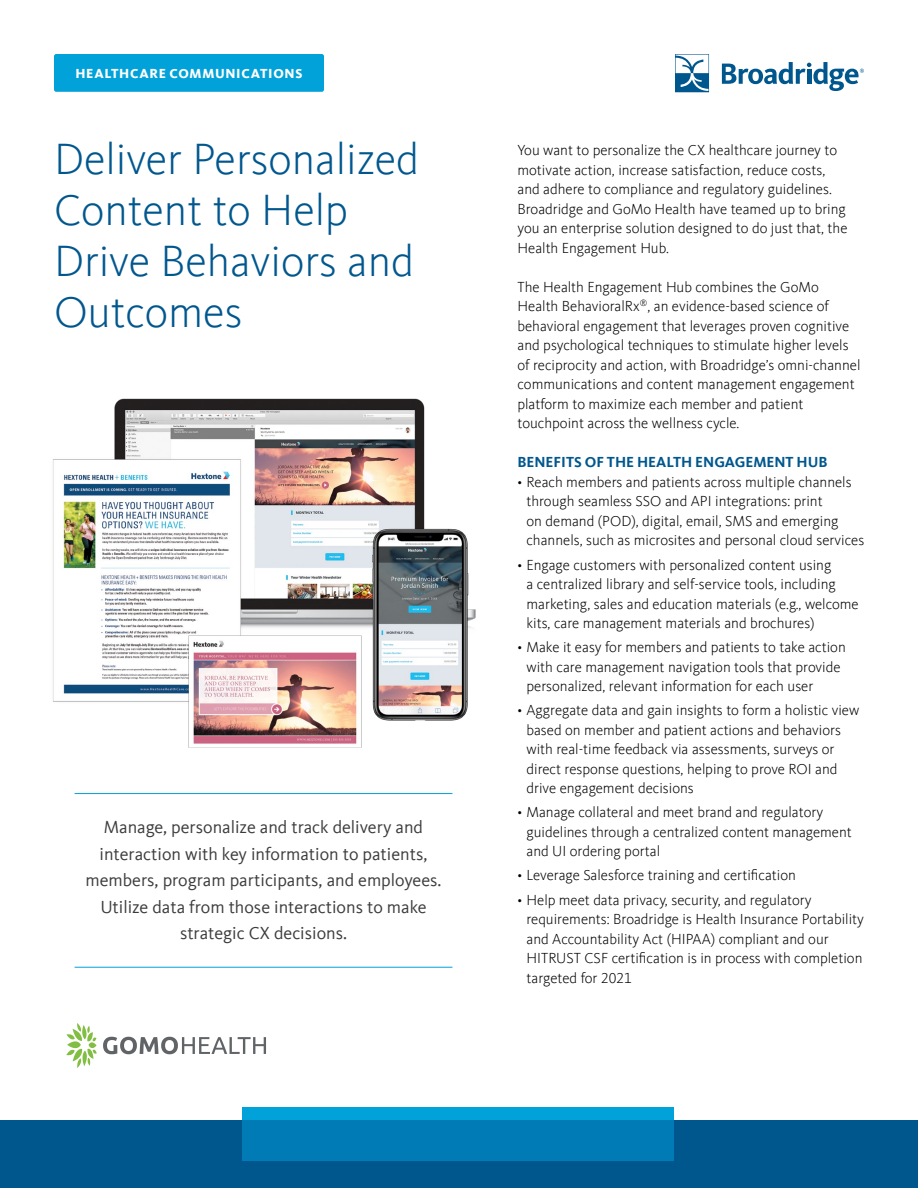
<style>
.page{position:relative;width:918px;height:1188px;background:#fff}
.page>*{position:absolute;margin:0;border:0;box-sizing:border-box;transform-origin:0 0}
.t1{font:300 45px/51px "Kievit Offc";color:#00578e}
.t2{font:18px/26.4px "Kievit Offc";color:#3d3c3d;text-align:center}
.t3{font:300 15px/19.5px "Kievit Offc";color:#000}
.t4{font:700 15px "Kievit Offc";color:#00578e}
.t5{font:800 13.5px "Kievit Offc";letter-spacing:.05em;color:#fff}
</style>
<div class="page">
<div style="left:0;top:1120px;width:918px;height:68px;background:#00578e"></div>
<div style="left:242px;top:1107px;width:432px;height:13px;background:#00a2d9"></div>
<svg style="left:722px;top:62px;width:142px;height:29px"></svg>
<svg style="left:675px;top:54px;width:34px;height:38px"></svg>
<svg style="left:66px;top:1023px;width:31px;height:45px"></svg>
<svg style="left:103px;top:1037px;width:163px;height:17px"></svg>
<hr style="left:75px;top:793px;width:377px;height:1px;background:#00a2d9">
<hr style="left:75px;top:967px;width:377px;height:1px;background:#00a2d9">
<img style="left:114px;top:398px;width:311px;height:228px">
<img style="left:53px;top:445px;width:214px;height:257px">
<img style="left:332px;top:513px;width:144px;height:208px">
<img style="left:158px;top:626px;width:237px;height:122px">
<div style="left:54px;top:54px;width:270px;height:38px;background:#00a2d9;border-radius:2px"></div>
<div style="left:242px;top:1120px;width:432px;height:41px;background:#007bb6"></div>
<p class="t5" style="left:75px;top:66px;width:229px">HEALTHCARE COMMUNICATIONS</p>
<h1 class="t1" style="left:54px;top:134px;width:367px">Deliver Personalized<br>Content to Help<br>Drive Behaviors and<br>Outcomes</h1>
<p class="t3" style="left:518px;top:141px;width:331px">You want to personalize the CX healthcare journey to motivate action, increase satisfaction, reduce costs, and adhere to compliance and regulatory guidelines.<br>Broadridge and GoMo Health have teamed up to bring you an enterprise solution designed to do just that, the Health Engagement Hub.</p>
<p class="t3" style="left:517px;top:278px;width:344px">The Health Engagement Hub combines the GoMo Health BehavioralRx<sup>®</sup>, an evidence-based science of behavioral engagement that leverages proven cognitive and psychological techniques to stimulate higher levels of reciprocity and action, with Broadridge’s omni-channel communications and content management engagement platform to maximize each member and patient touchpoint across the wellness cycle.</p>
<p class="t4" style="left:517px;top:454px;width:312px">BENEFITS OF THE HEALTH ENGAGEMENT HUB</p>
<p class="t3" style="left:526px;top:473px;width:339px;text-indent:-9px">• Reach members and patients across multiple channels through seamless SSO and API integrations: print<br>on demand (POD), digital, email, SMS and emerging channels, such as microsites and personal cloud services</p>
<p class="t3" style="left:526px;top:555px;width:334px;text-indent:-9px">• Engage customers with personalized content using<br>a centralized library and self-service tools, including marketing, sales and education materials (e.g., welcome kits, care management materials and brochures)</p>
<p class="t3" style="left:526px;top:638px;width:321px;text-indent:-9px">• Make it easy for members and patients to take action with care management navigation tools that provide personalized, relevant information for each user</p>
<p class="t3" style="left:526px;top:701px;width:334px;text-indent:-9px">• Aggregate data and gain insights to form a holistic view based on member and patient actions and behaviors with real-time feedback via assessments, surveys or direct response questions, helping to prove ROI and drive engagement decisions</p>
<p class="t3" style="left:526px;top:803px;width:327px;text-indent:-9px">• Manage collateral and meet brand and regulatory guidelines through a centralized content management and UI ordering portal</p>
<p class="t3" style="left:517px;top:866px;width:280px">• Leverage Salesforce training and certification</p>
<p class="t3" style="left:526px;top:890px;width:339px;text-indent:-9px">• Help meet data privacy, security, and regulatory requirements: Broadridge is Health Insurance Portability and Accountability Act (HIPAA) compliant and our HITRUST CSF certification is in process with completion targeted for 2021</p>
<p class="t2" style="left:86px;top:814px;width:357px">Manage, personalize and track delivery and interaction with key information to patients, members, program participants, and employees.<br>Utilize data from those interactions to make strategic CX decisions.</p>
</div>
